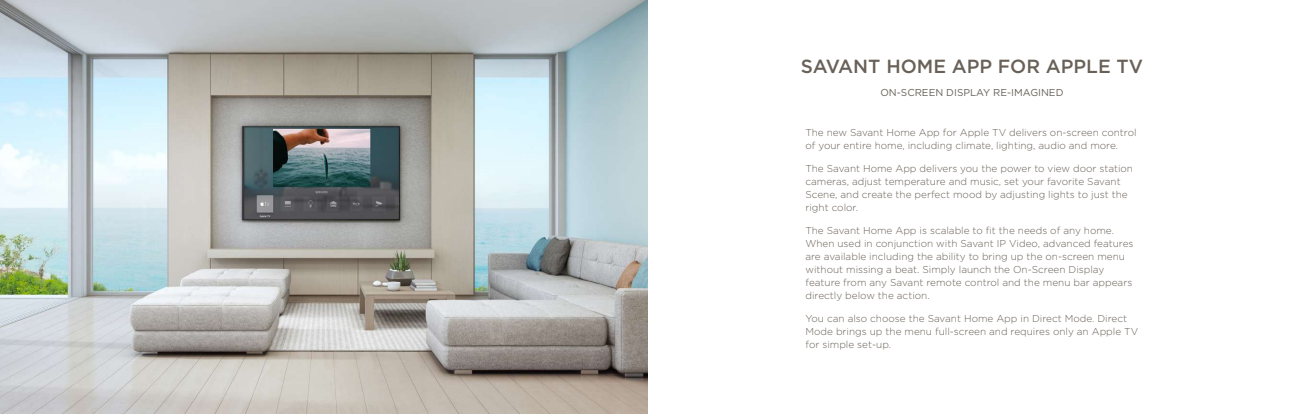
<style>
.page{position:relative;width:1296px;height:414px;background:#fff}
.page>*{position:absolute;margin:0;border:0;box-sizing:border-box;transform-origin:0 0}
.t1{font:500 19px "Gotham";color:#696158}
.t2{font:300 10px/13px "Gotham";color:#686056}
.t3{font:10px "Gotham";color:#696158}
</style>
<div class="page">
<img style="left:0;top:0;width:648px;height:414px">
<img style="left:244px;top:128px;width:154px;height:91px">
<h1 class="t1" style="left:801px;top:54px;width:344px">SAVANT HOME APP FOR APPLE TV</h1>
<p class="t3" style="left:880px;top:86px;width:185px">ON-SCREEN DISPLAY RE-IMAGINED</p>
<p class="t2" style="left:806px;top:125px;width:333px">The new Savant Home App for Apple TV delivers on-screen control of your entire home, including climate, lighting, audio and more.</p>
<p class="t2" style="left:806px;top:161px;width:329px">The Savant Home App delivers you the power to view door station cameras, adjust temperature and music, set your favorite Savant Scene, and create the perfect mood by adjusting lights to just the right color.</p>
<p class="t2" style="left:806px;top:223px;width:330px">The Savant Home App is scalable to fit the needs of any home.<br>When used in conjunction with Savant IP Video, advanced features are available including the ability to bring up the on-screen menu without missing a beat. Simply launch the On-Screen Display feature from any Savant remote control and the menu bar appears directly below the action.</p>
<p class="t2" style="left:806px;top:311px;width:334px">You can also choose the Savant Home App in Direct Mode. Direct<br>Mode brings up the menu full-screen and requires only an Apple TV for simple set-up.</p>
</div>
